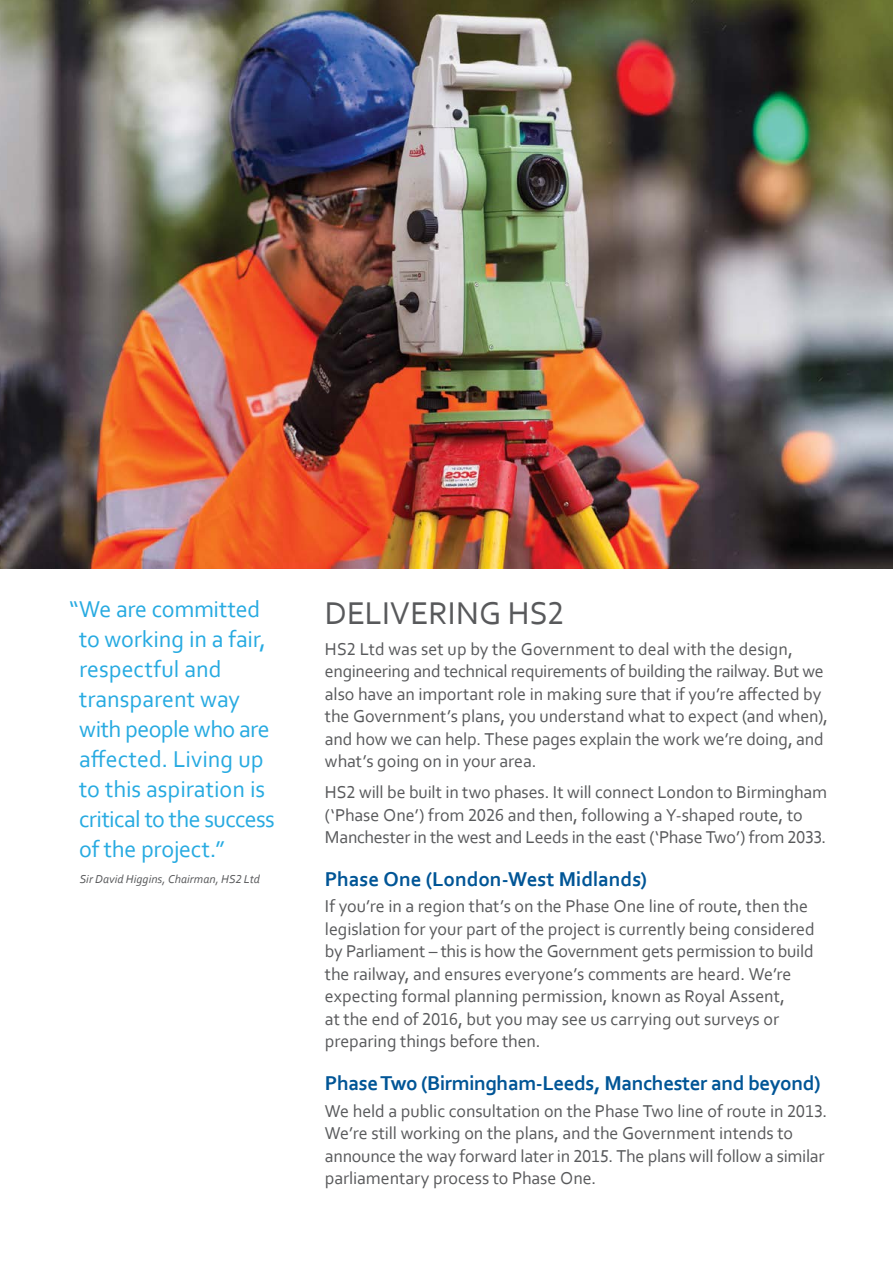
<style>
.page{position:relative;width:893px;height:1263px;background:#fff}
.page>*{position:absolute;margin:0;border:0;box-sizing:border-box;transform-origin:0 0}
.t1{font:33px "Corbel";color:#58595b}
.t2{font:24px/30px "Corbel";letter-spacing:-.005em;color:#27aae1}
.t3{font:700 21px "Corbel";letter-spacing:-.02em;color:#005596}
.t4{font:700 21px "Corbel";color:#005596}
.t5{font:18px/22.5px "Corbel";letter-spacing:-.005em;color:#58595b}
.t6{font:italic 12px "Corbel";letter-spacing:.005em;color:#58595b}
</style>
<div class="page">
<img style="left:0;top:0;width:893px;height:568px">
<h2 class="t2" style="left:79px;top:593px;width:197px;text-indent:-10px">“We are committed to working in a fair, respectful and transparent way with people who are affected. Living up to this aspiration is critical to the success of the project.”</h2>
<p class="t6" style="left:80px;top:872px;width:182px">Sir David Higgins, Chairman, HS2 Ltd</p>
<h1 class="t1" style="left:325px;top:592px;width:241px">DELIVERING HS2</h1>
<p class="t5" style="left:325px;top:637px;width:505px">HS2 Ltd was set up by the Government to deal with the design, engineering and technical requirements of building the railway. But we also have an important role in making sure that if you’re affected by the Government’s plans, you understand what to expect (and when), and how we can help. These pages explain the work we’re doing, and what’s going on in your area.</p>
<p class="t5" style="left:325px;top:780px;width:504px">HS2 will be built in two phases. It will connect London to Birmingham (‘Phase One’) from 2026 and then, following a Y-shaped route, to<br>Manchester in the west and Leeds in the east (‘Phase Two’) from 2033.</p>
<p class="t4" style="left:325px;top:865px;width:324px">Phase One (London-West Midlands)</p>
<p class="t5" style="left:325px;top:895px;width:491px">If you’re in a region that’s on the Phase One line of route, then the legislation for your part of the project is currently being considered by Parliament – this is how the Government gets permission to build the railway, and ensures everyone’s comments are heard. We’re expecting formal planning permission, known as Royal Assent,<br>at the end of 2016, but you may see us carrying out surveys or preparing things before then.</p>
<p class="t3" style="left:325px;top:1070px;width:497px">Phase Two (Birmingham-Leeds, Manchester and beyond)</p>
<p class="t5" style="left:325px;top:1099px;width:504px">We held a public consultation on the Phase Two line of route in 2013.<br>We’re still working on the plans, and the Government intends to announce the way forward later in 2015. The plans will follow a similar parliamentary process to Phase One.</p>
</div>
